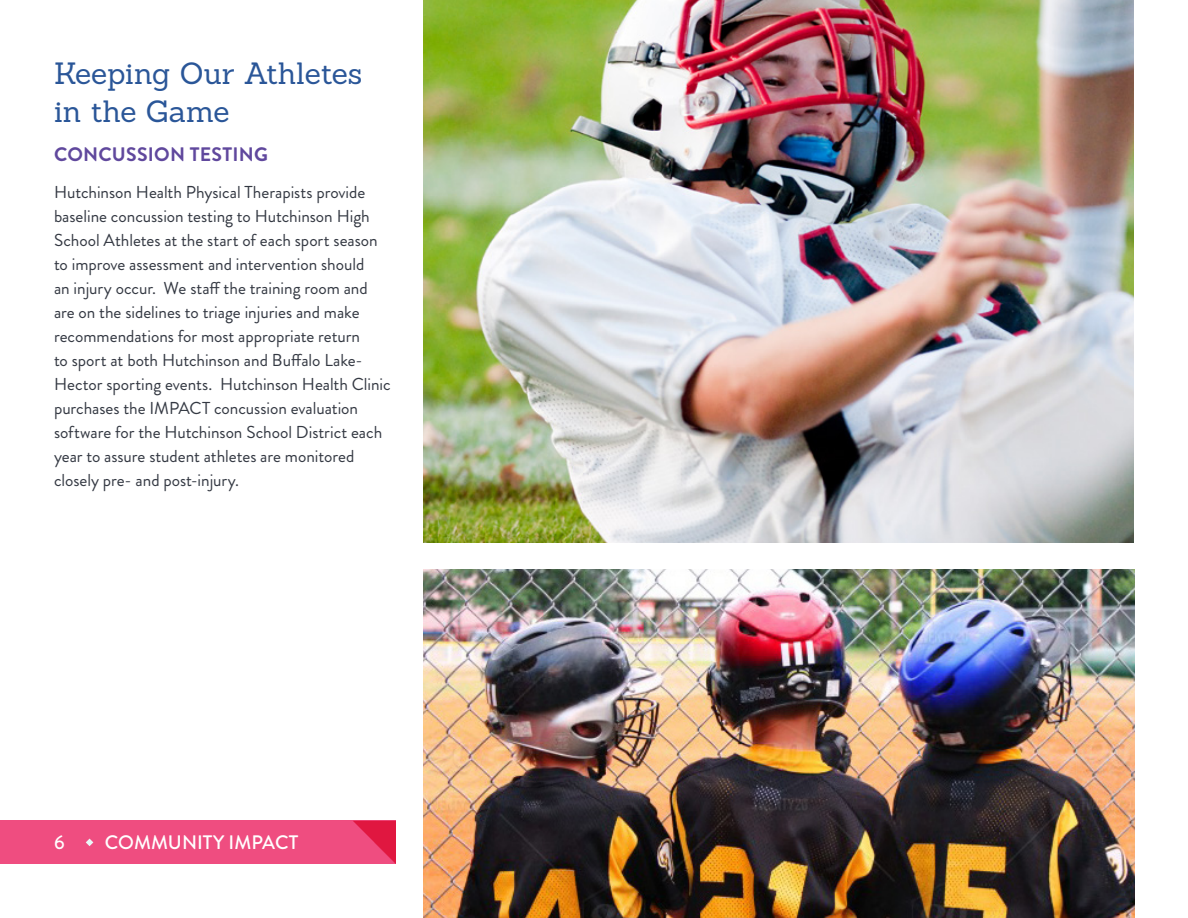
<style>
.page{position:relative;width:1188px;height:918px;background:#fff}
.page>*{position:absolute;margin:0;border:0;box-sizing:border-box;transform-origin:0 0}
.t1{font:30px/37.5px "Sanchez";letter-spacing:-.005em;color:#2a5698}
.t2{font:700 19.5px "Brandon Grotesque";letter-spacing:.015em;color:#60489d}
.t3{font:500 19.5px "Brandon Grotesque";color:#fff}
.t4{font:17.25px/24px "Brandon Grotesque";letter-spacing:-.005em;color:#333842}
</style>
<div class="page">
<div style="left:0;top:821px;width:396px;height:43px;background:#ef4d80"></div>
<svg style="left:353px;top:821px;width:43px;height:43px"></svg>
<svg style="left:86px;top:839px;width:7px;height:7px"></svg>
<img style="left:423px;top:0;width:711px;height:543px">
<img style="left:423px;top:570px;width:711px;height:348px">
<h1 class="t1" style="left:54px;top:54px;width:310px">Keeping Our Athletes in the Game</h1>
<p class="t2" style="left:54px;top:140px;width:215px">CONCUSSION TESTING</p>
<p class="t4" style="left:54px;top:180px;width:338px">Hutchinson Health Physical Therapists provide baseline concussion testing to Hutchinson High School Athletes at the start of each sport season to improve assessment and intervention should<br>an injury occur. We staff the training room and are on the sidelines to triage injuries and make recommendations for most appropriate return<br>to sport at both Hutchinson and Buffalo Lake-Hector sporting events. Hutchinson Health Clinic purchases the IMPACT concussion evaluation software for the Hutchinson School District each year to assure student athletes are monitored closely pre- and post-injury.</p>
<p class="t3" style="left:54px;top:829px;width:12px">6</p>
<p class="t3" style="left:105px;top:829px;width:195px">COMMUNITY IMPACT</p>
</div>
